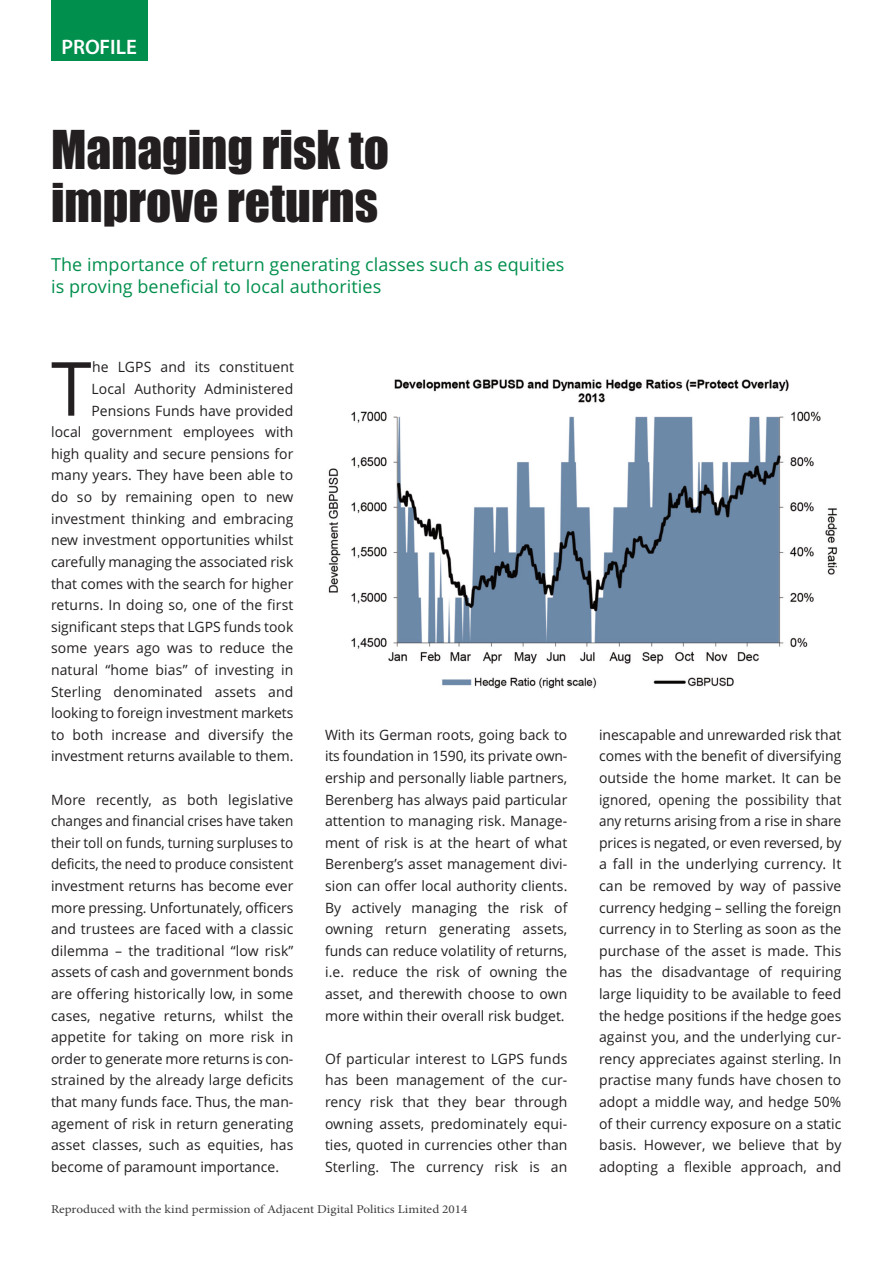
<style>
.page{position:relative;width:893px;height:1263px;background:#fff}
.page>*{position:absolute;margin:0;border:0;box-sizing:border-box;transform-origin:0 0}
.t1{font:74.7px "Open Sans";color:#231f20}
.t2{font:49.5px/52.5px "Impact";color:#231f20}
.t3{font:600 21px "Myriad Pro";color:#fff}
.t4{font:18px/21.8px "Open Sans";letter-spacing:.005em;color:#008f4d}
.t5{font:14.25px/21.6px "Open Sans";letter-spacing:.01em;color:#231f20;text-align:justify}
.t6{font:12px "Minion Pro";color:#3e3e3f;scale:1.1 1}
</style>
<div class="page">
<div style="left:51px;top:0;width:96px;height:61px;background:#008f4d"></div>
<img style="left:328px;top:379px;width:509px;height:310px">
<h3 class="t3" style="left:61px;top:39px;width:77px">PROFILE</h3>
<h2 class="t2" style="left:51px;top:126px;width:340px">Managing risk to improve returns</h2>
<p class="t4" style="left:51px;top:254px;width:515px">The importance of return generating classes such as equities is proving beneficial to local authorities</p>
<p class="t5" style="left:51px;top:357px;width:245px;text-align:right">he LGPS and its constituent<br>Local Authority Administered Pensions Funds have provided<br>local government employees with high quality and secure pensions for many years. They have been able to do so by remaining open to new investment thinking and embracing new investment opportunities whilst carefully managing the associated risk that comes with the search for higher returns. In doing so, one of the first significant steps that LGPS funds took some years ago was to reduce the natural “home bias” of investing in Sterling denominated assets and looking to foreign investment markets to both increase and diversify the investment returns available to them.</p>
<p class="t5" style="left:51px;top:789px;width:244px">More recently, as both legislative changes and financial crises have taken their toll on funds, turning surpluses to deficits, the need to produce consistent investment returns has become ever more pressing. Unfortunately, officers and trustees are faced with a classic dilemma – the traditional “low risk” assets of cash and government bonds are offering historically low, in some cases, negative returns, whilst the appetite for taking on more risk in order to generate more returns is con&shy;strained by the already large deficits that many funds face. Thus, the man&shy;agement of risk in return generating asset classes, such as equities, has become of paramount importance.</p>
<h1 class="t1" style="left:51px;top:346px;width:42px">T</h1>
<p class="t5" style="left:325px;top:724px;width:244px">With its German roots, going back to its foundation in 1590, its private own&shy;ership and personally liable partners, Berenberg has always paid particular attention to managing risk. Manage&shy;ment of risk is at the heart of what Berenberg’s asset management divi&shy;sion can offer local authority clients.<br>By actively managing the risk of owning return generating assets, funds can reduce volatility of returns, i.e. reduce the risk of owning the asset, and therewith choose to own more within their overall risk budget.</p>
<p class="t5" style="left:325px;top:1048px;width:244px">Of particular interest to LGPS funds has been management of the cur&shy;rency risk that they bear through owning assets, predominately equi&shy;ties, quoted in currencies other than Sterling. The currency risk is an</p>
<p class="t6" style="left:51px;top:1204px;width:380px">Reproduced with the kind permission of Adjacent Digital Politics Limited 2014</p>
<p class="t5" style="left:599px;top:724px;width:244px">inescapable and unrewarded risk that comes with the benefit of diversifying outside the home market. It can be ignored, opening the possibility that any returns arising from a rise in share prices is negated, or even reversed, by a fall in the underlying currency. It can be removed by way of passive currency hedging – selling the foreign currency in to Sterling as soon as the purchase of the asset is made. This has the disadvantage of requiring large liquidity to be available to feed the hedge positions if the hedge goes against you, and the underlying cur&shy;rency appreciates against sterling. In practise many funds have chosen to adopt a middle way, and hedge 50% of their currency exposure on a static basis. However, we believe that by adopting a flexible approach, and</p>
</div>
